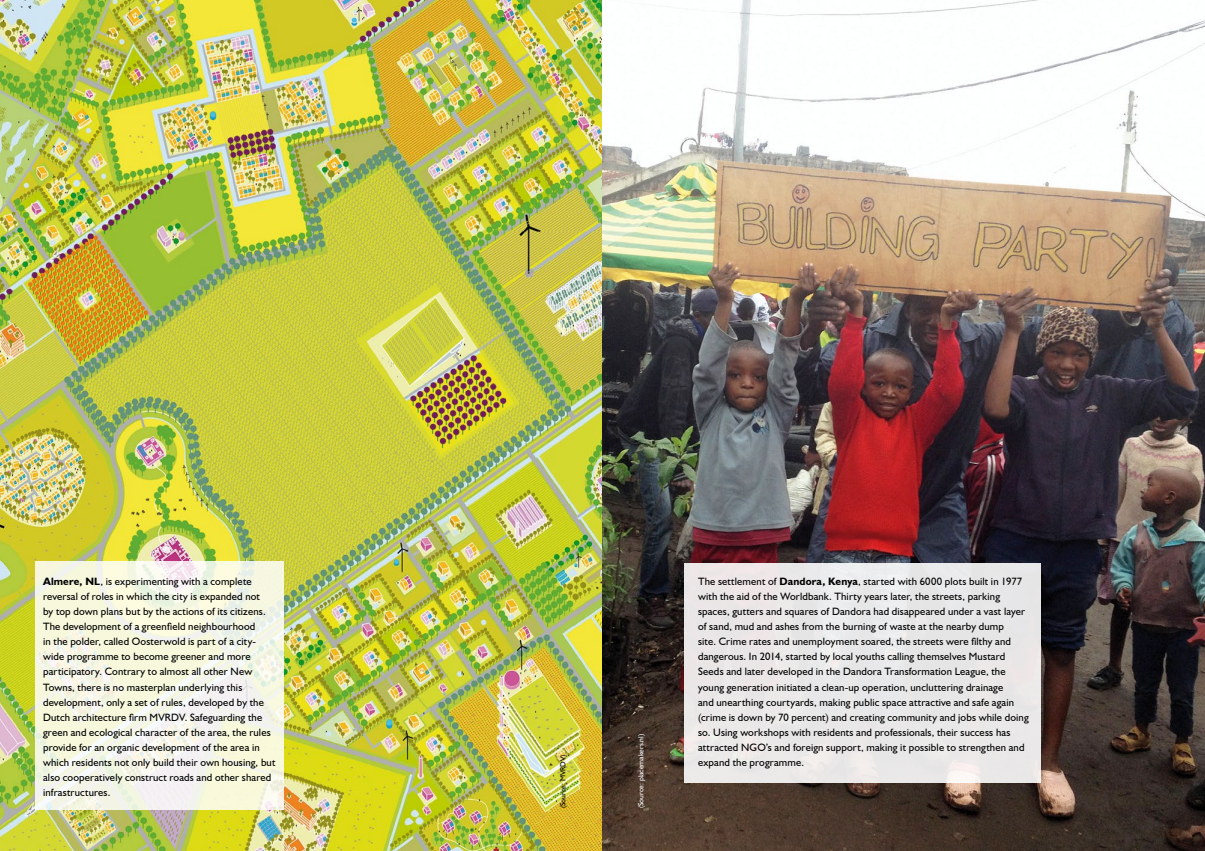
<style>
.page{position:relative;width:1205px;height:851px;background:#fff}
.page>*{position:absolute;margin:0;border:0;box-sizing:border-box;transform-origin:0 0}
.t1{font:10.62px/15px "Humanist 521 BT";letter-spacing:.015em;color:#000}
.t2{font:7.5px "Humanist 521 BT";color:#fff}
.t3{font:7.5px "Humanist 521 BT";color:#000}
.s1{font-weight:700}
</style>
<div class="page">
<img style="left:0;top:0;width:1205px;height:850px">
<svg style="left:35px;top:561px;width:249px;height:249px;fill:#f6f7e0"></svg>
<div style="left:685px;top:562px;width:356px;height:220px;background:#e9e7e8"></div>
<p class="t1" style="left:43px;top:574px;width:234px"><span class="s1">Almere, NL</span>, is experimenting with a complete reversal of roles in which the city is expanded not<br>by top down plans but by the actions of its citizens.<br>The development of a greenfield neighbourhood<br>in the polder, called Oosterwold is part of a city&shy;wide programme to become greener and more participatory. Contrary to almost all other New Towns, there is no masterplan underlying this development, only a set of rules, developed by the Dutch architecture firm MVRDV. Safeguarding the green and ecological character of the area, the rules provide for an organic development of the area in which residents not only build their own housing, but also cooperatively construct roads and other shared infrastructures.</p>
<p class="t1" style="left:698px;top:574px;width:332px">The settlement of <span class="s1">Dandora, Kenya</span>, started with 6000 plots built in 1977 with the aid of the Worldbank. Thirty years later, the streets, parking spaces, gutters and squares of Dandora had disappeared under a vast layer of sand, mud and ashes from the burning of waste at the nearby dump<br>site. Crime rates and unemployment soared, the streets were filthy and dangerous. In 2014, started by local youths calling themselves Mustard Seeds and later developed in the Dandora Transformation League, the young generation initiated a clean-up operation, uncluttering drainage<br>and unearthing courtyards, making public space attractive and safe again (crime is down by 70 percent) and creating community and jobs while doing so. Using workshops with residents and professionals, their success has attracted NGO’s and foreign support, making it possible to strengthen and expand the programme.</p>
<p class="t2" style="left:636px;top:808px;width:76px;rotate:-90deg">(Source: placemakers.nl)</p>
<p class="t3" style="left:558px;top:808px;width:56px;rotate:-90deg">(Source: MVRDV)</p>
</div>
